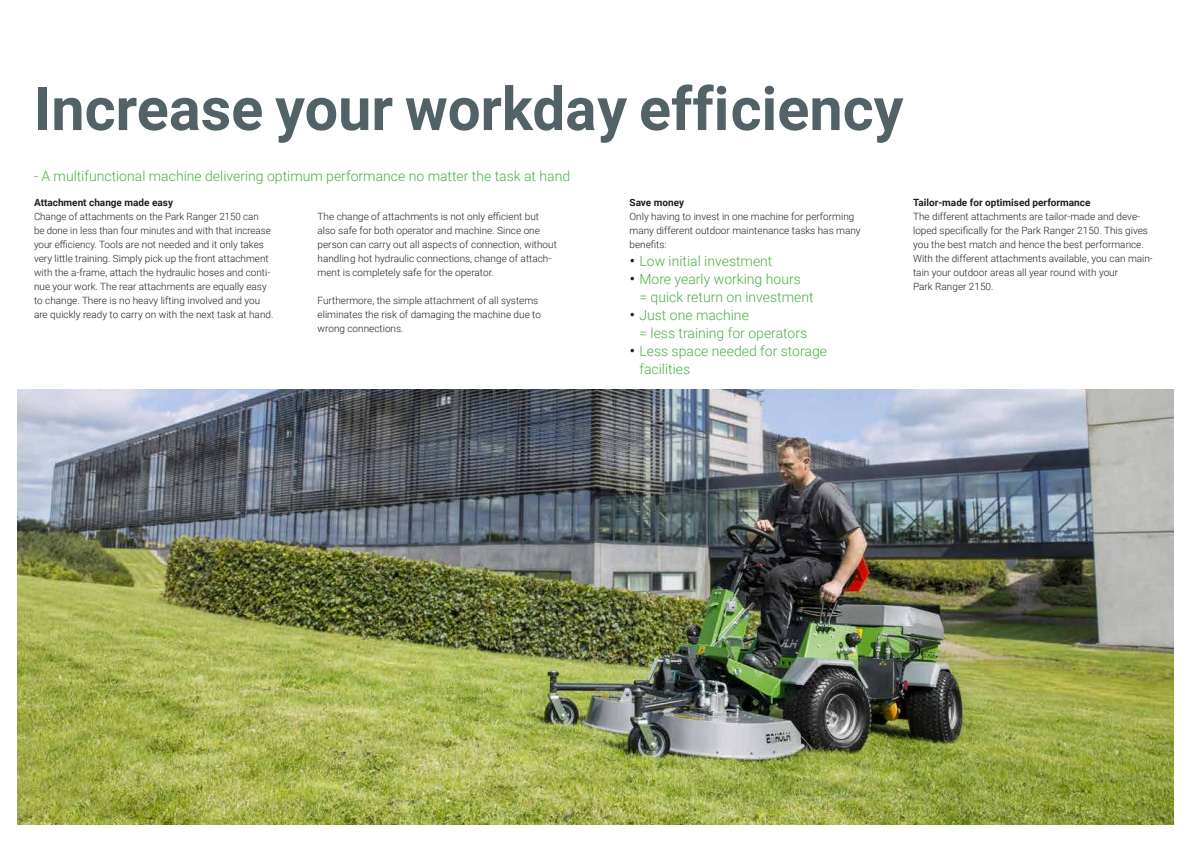
<style>
.page{position:relative;width:1191px;height:842px;background:#fff}
.page>*{position:absolute;margin:0;border:0;box-sizing:border-box;transform-origin:0 0}
.t1{font:700 60px "Roboto";color:#526267}
.t2{font:300 14px/18px "Roboto";color:#49b045}
.t3{font:300 10px/14px "Roboto";color:#231f20}
.t4{font:700 10px "Roboto";color:#231f20}
.s1{font-size:18px;color:#231f20}
</style>
<div class="page">
<img style="left:17px;top:389px;width:1157px;height:436px">
<h1 class="t1" style="left:34px;top:67px;width:871px">Increase your workday efficiency</h1>
<h2 class="t2" style="left:34px;top:166px;width:537px">- A multifunctional machine delivering optimum performance no matter the task at hand</h2>
<p class="t4" style="left:34px;top:195px;width:140px">Attachment change made easy</p>
<p class="t3" style="left:34px;top:209px;width:241px">Change of attachments on the Park Ranger 2150 can<br>be done in less than four minutes and with that increase your efficiency. Tools are not needed and it only takes very little training. Simply pick up the front attachment with the a-frame, attach the hydraulic hoses and conti&shy;nue your work. The rear attachments are equally easy to change. There is no heavy lifting involved and you are quickly ready to carry on with the next task at hand.</p>
<p class="t3" style="left:317px;top:209px;width:241px">The change of attachments is not only efficient but also safe for both operator and machine. Since one person can carry out all aspects of connection, without handling hot hydraulic connections, change of attach&shy;ment is completely safe for the operator.</p>
<p class="t4" style="left:629px;top:195px;width:56px">Save money</p>
<p class="t3" style="left:629px;top:209px;width:233px">Only having to invest in one machine for performing many different outdoor maintenance tasks has many benefits:</p>
<h2 class="t2" style="left:629px;top:251px;width:144px"><span class="s1">•</span> Low initial investment</h2>
<h2 class="t2" style="left:639px;top:269px;width:176px;text-indent:-10px"><span class="s1">•</span> More yearly working hours<br>= quick return on investment</h2>
<h2 class="t2" style="left:639px;top:305px;width:169px;text-indent:-10px"><span class="s1">•</span> Just one machine<br>= less training for operators</h2>
<h2 class="t2" style="left:639px;top:341px;width:189px;text-indent:-10px"><span class="s1">•</span> Less space needed for storage facilities</h2>
<p class="t3" style="left:317px;top:293px;width:225px">Furthermore, the simple attachment of all systems eliminates the risk of damaging the machine due to wrong connections.</p>
<p class="t4" style="left:913px;top:195px;width:179px">Tailor-made for optimised performance</p>
<p class="t3" style="left:913px;top:209px;width:241px">The different attachments are tailor-made and deve&shy;loped specifically for the Park Ranger 2150. This gives you the best match and hence the best performance.<br>With the different attachments available, you can main&shy;tain your outdoor areas all year round with your<br>Park Ranger 2150.</p>
</div>
